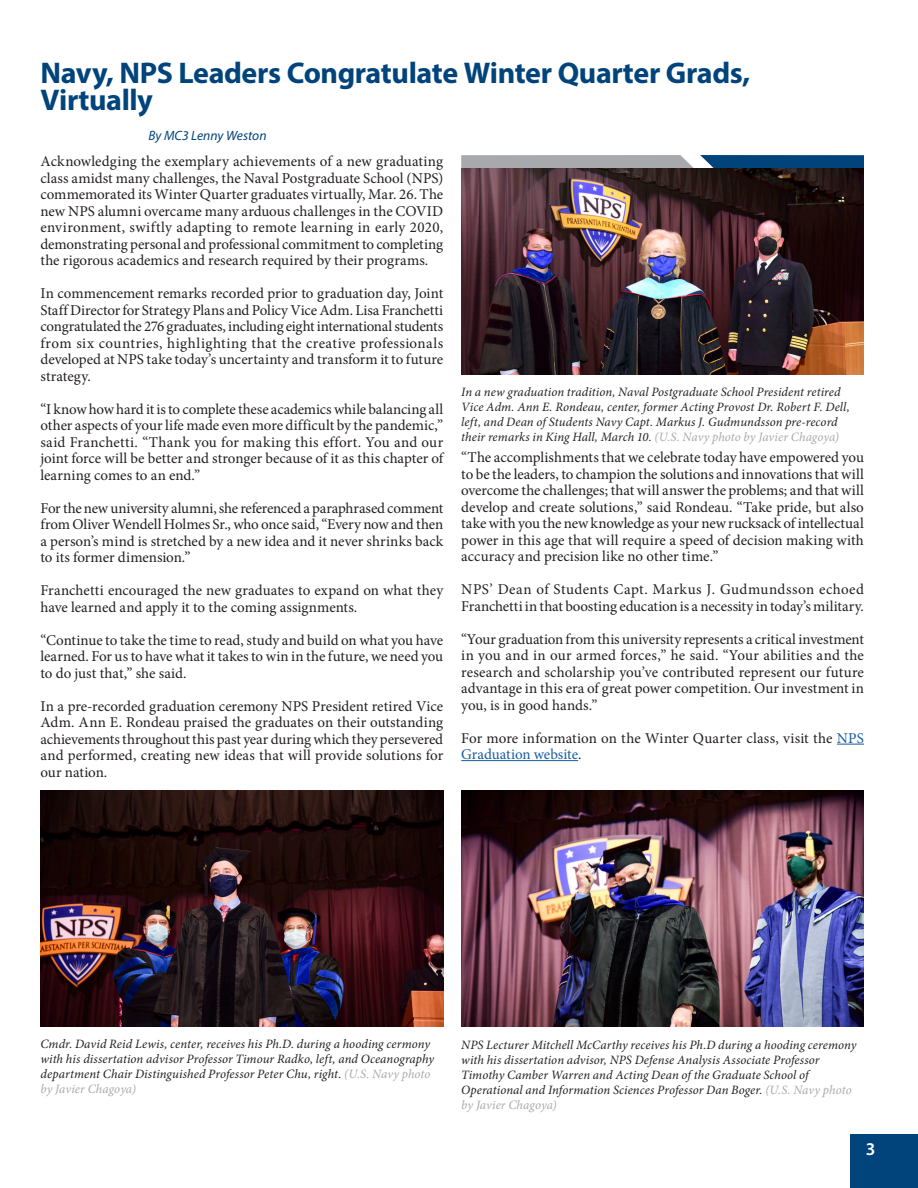
<style>
.page{position:relative;width:918px;height:1188px;background:#fff}
.page>*{position:absolute;margin:0;border:0;box-sizing:border-box;transform-origin:0 0}
.headline{font:700 30px/27px "Myriad Pro";letter-spacing:-.015em;color:#00447b}
.t1{font:600 18px "Myriad Pro";color:#fff}
.copy{font:15px/16.5px "Minion Pro";color:#231f20;text-align:justify}
.by_line{font:italic 13.5px "Myriad Pro";color:#00447b}
.photo_caption{font:italic 12.75px/15px "Minion Pro";letter-spacing:.005em;color:#231f20}
.s1{color:#a8a9ad}
.s2{color:#175d9e}
</style>
<div class="page">
<svg style="left:700px;top:155px;width:164px;height:13px;background:#0c4d81"></svg>
<svg style="left:461px;top:155px;width:233px;height:13px;background:#abacb0"></svg>
<img style="left:461px;top:168px;width:403px;height:206px">
<img style="left:40px;top:790px;width:403px;height:237px">
<img style="left:461px;top:790px;width:403px;height:237px">
<svg style="left:837px;top:744px;width:27px;height:1px"></svg>
<hr style="left:461px;top:760px;width:117px;height:1px;background:#175d9e">
<div style="left:850px;top:1134px;width:68px;height:54px;background:#00447b"></div>
<p class="headline" style="left:40px;top:58px;width:711px">Navy, NPS Leaders Congratulate Winter Quarter Grads,<br>Virtually</p>
<p class="by_line" style="left:148px;top:127px;width:120px">By MC3 Lenny Weston</p>
<p class="copy" style="left:40px;top:153px;width:404px">Acknowledging the exemplary achievements of a new graduating class amidst many challenges, the Naval Postgraduate School (NPS) commemorated its Winter Quarter graduates virtually, Mar. 26. The new NPS alumni overcame many arduous challenges in the COVID environment, swiftly adapting to remote learning in early 2020, demonstrating personal and professional commitment to completing the rigorous academics and research required by their programs.</p>
<p class="copy" style="left:40px;top:285px;width:404px">In commencement remarks recorded prior to graduation day, Joint Staff Director for Strategy Plans and Policy Vice Adm. Lisa Franchetti congratulated the 276 graduates, including eight international students from six countries, highlighting that the creative professionals developed at NPS take today’s uncertainty and transform it to future strategy.</p>
<p class="copy" style="left:40px;top:401px;width:404px">“I know how hard it is to complete these academics while balancing all other aspects of your life made even more difficult by the pandemic,” said Franchetti. “Thank you for making this effort. You and our joint force will be better and stronger because of it as this chapter of learning comes to an end.”</p>
<p class="copy" style="left:40px;top:500px;width:404px">For the new university alumni, she referenced a paraphrased comment from Oliver Wendell Holmes Sr., who once said, “Every now and then a person’s mind is stretched by a new idea and it never shrinks back to its former dimension.”</p>
<p class="copy" style="left:40px;top:582px;width:404px">Franchetti encouraged the new graduates to expand on what they have learned and apply it to the coming assignments.</p>
<p class="copy" style="left:40px;top:632px;width:404px">“Continue to take the time to read, study and build on what you have learned. For us to have what it takes to win in the future, we need you to do just that,” she said.</p>
<p class="copy" style="left:40px;top:698px;width:404px">In a pre-recorded graduation ceremony NPS President retired Vice Adm. Ann E. Rondeau praised the graduates on their outstanding achievements throughout this past year during which they persevered and performed, creating new ideas that will provide solutions for our nation.</p>
<p class="photo_caption" style="left:461px;top:385px;width:390px">In a new graduation tradition, Naval Postgraduate School President retired Vice Adm. Ann E. Rondeau, center, former Acting Provost Dr. Robert F. Dell, left, and Dean of Students Navy Capt. Markus J. Gudmundsson pre-record their remarks in King Hall, March 10. <span class="s1">(U.S. Navy photo by Javier Chagoya)</span></p>
<p class="copy" style="left:461px;top:449px;width:404px">“The accomplishments that we celebrate today have empowered you to be the leaders, to champion the solutions and innovations that will overcome the challenges; that will answer the problems; and that will develop and create solutions,” said Rondeau. “Take pride, but also take with you the new knowledge as your new rucksack of intellectual power in this age that will require a speed of decision making with accuracy and precision like no other time.”</p>
<p class="copy" style="left:461px;top:581px;width:404px">NPS’ Dean of Students Capt. Markus J. Gudmundsson echoed<br>Franchetti in that boosting education is a necessity in today’s military.</p>
<p class="copy" style="left:461px;top:631px;width:404px">“Your graduation from this university represents a critical investment in you and in our armed forces,” he said. “Your abilities and the research and scholarship you’ve contributed represent our future advantage in this era of great power competition. Our investment in you, is in good hands.”</p>
<p class="copy" style="left:461px;top:730px;width:404px">For more information on the Winter Quarter class, visit the <span class="s2">NPS<br>Graduation website</span>.</p>
<p class="photo_caption" style="left:40px;top:1036px;width:395px">Cmdr. David Reid Lewis, center, receives his Ph.D. during a hooding cermony with his dissertation advisor Professor Timour Radko, left, and Oceanography department Chair Distinguished Professor Peter Chu, right. <span class="s1">(U.S. Navy photo by Javier Chagoya)</span></p>
<p class="photo_caption" style="left:461px;top:1037px;width:397px">NPS Lecturer Mitchell McCarthy receives his Ph.D during a hooding ceremony with his dissertation advisor, NPS Defense Analysis Associate Professor Timothy Camber Warren and Acting Dean of the Graduate School of Operational and Information Sciences Professor Dan Boger. <span class="s1">(U.S. Navy photo by Javier Chagoya)</span></p>
<p class="t1" style="left:866px;top:1138px;width:11px">3</p>
</div>
